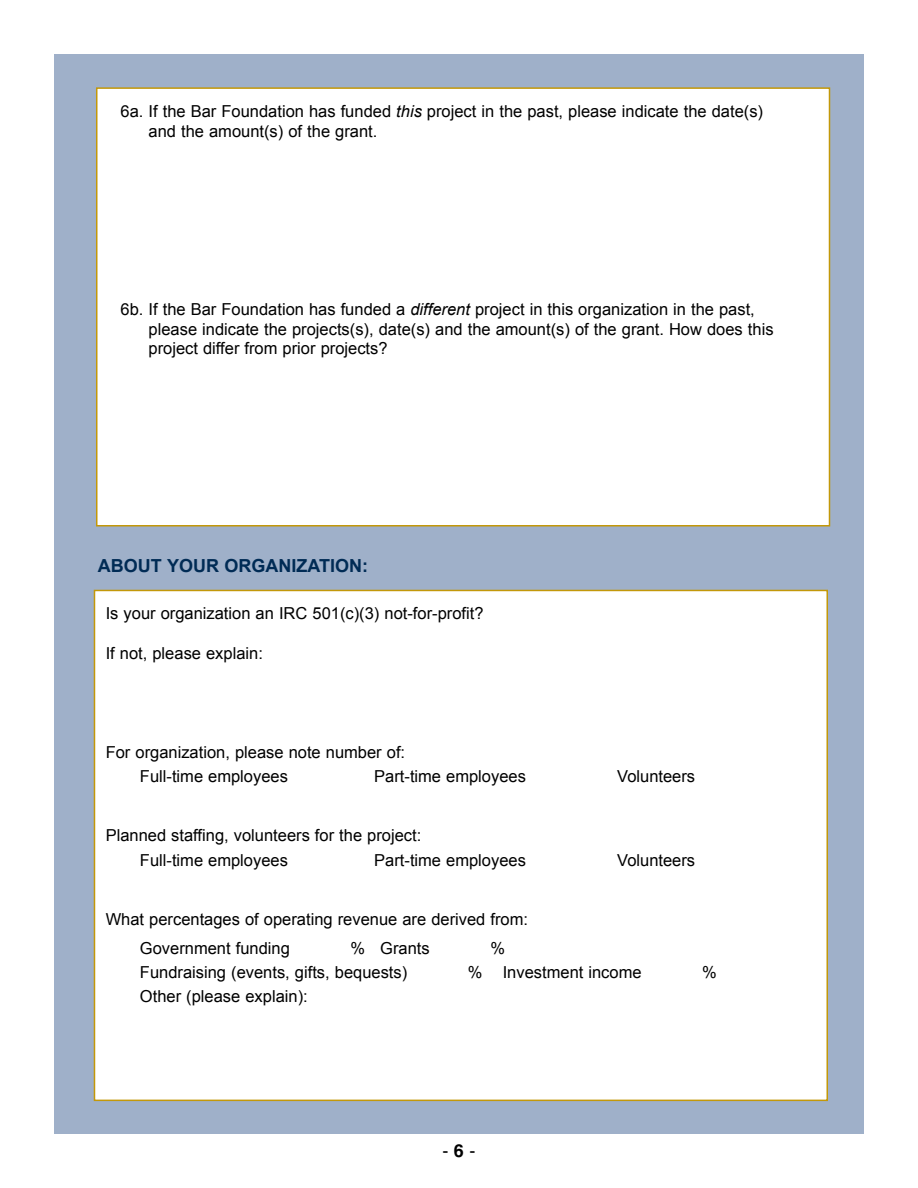
<style>
.page{position:relative;width:918px;height:1188px;background:#fff}
.page>*{position:absolute;margin:0;border:0;box-sizing:border-box;transform-origin:0 0}
.t1{font:700 18px "Arial";color:#002b55}
.t2{font:18px "Helvetica";color:#000}
.t3{font:16.5px/19.8px "Arial";color:#000}
.s1{font-style:italic}
.s2{font-weight:700}
</style>
<div class="page">
<div style="left:54px;top:54px;width:810px;height:1080px;background:#9fb0c9"></div>
<div style="left:97px;top:88px;width:733px;height:438px;background:#fff"></div>
<div style="left:96px;top:87px;width:734px;height:439px;border:2px solid #c39809"></div>
<div style="left:94px;top:590px;width:733px;height:510px;background:#fff"></div>
<p class="t3" style="left:149px;top:101px;width:616px;text-indent:-28px">6a. If the Bar Foundation has funded <span class="s1">this</span> project in the past, please indicate the date(s) and the amount(s) of the grant.</p>
<p class="t3" style="left:149px;top:299px;width:627px;text-indent:-28px">6b. If the Bar Foundation has funded a <span class="s1">different</span> project in this organization in the past, please indicate the projects(s), date(s) and the amount(s) of the grant. How does this project differ from prior projects?</p>
<p class="t1" style="left:98px;top:554px;width:272px">ABOUT YOUR ORGANIZATION:</p>
<p class="t3" style="left:106px;top:604px;width:379px">Is your organization an IRC 501(c)(3) not-for-profit?</p>
<p class="t3" style="left:106px;top:643px;width:159px">If not, please explain:</p>
<p class="t3" style="left:106px;top:742px;width:301px">For organization, please note number of:</p>
<p class="t3" style="left:140px;top:766px;width:150px">Full-time employees</p>
<p class="t3" style="left:374px;top:766px;width:153px">Part-time employees</p>
<p class="t3" style="left:617px;top:766px;width:79px">Volunteers</p>
<p class="t3" style="left:106px;top:826px;width:317px">Planned staffing, volunteers for the project:</p>
<p class="t3" style="left:140px;top:850px;width:150px">Full-time employees</p>
<p class="t3" style="left:374px;top:850px;width:153px">Part-time employees</p>
<p class="t3" style="left:617px;top:850px;width:79px">Volunteers</p>
<p class="t3" style="left:106px;top:910px;width:424px">What percentages of operating revenue are derived from:</p>
<p class="t3" style="left:140px;top:938px;width:151px">Government funding</p>
<p class="t3" style="left:350px;top:938px;width:81px">% Grants</p>
<p class="t3" style="left:490px;top:938px;width:16px">%</p>
<p class="t3" style="left:140px;top:963px;width:269px">Fundraising (events, gifts, bequests)</p>
<p class="t3" style="left:468px;top:963px;width:175px">% Investment income</p>
<p class="t3" style="left:702px;top:963px;width:16px">%</p>
<p class="t3" style="left:140px;top:987px;width:169px">Other (please explain):</p>
<p class="t2" style="left:442px;top:1141px;width:35px">- <span class="s2">6</span> -</p>
</div>
